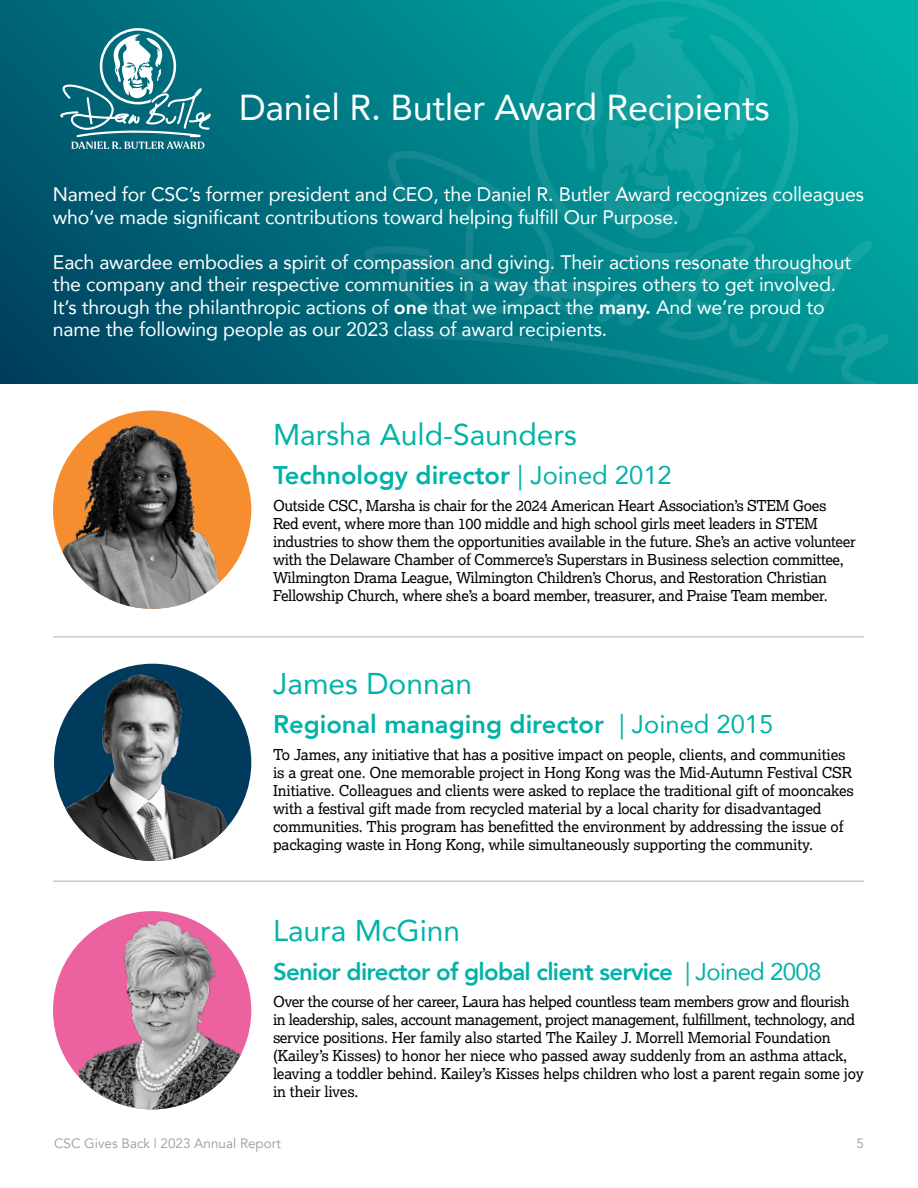
<style>
.page{position:relative;width:918px;height:1188px;background:#fff}
.page>*{position:absolute;margin:0;border:0;box-sizing:border-box;transform-origin:0 0}
.t1{font:36px "Avenir";letter-spacing:-.01em;color:#fff}
.t2{font:30px "Avenir";color:#00b3a8}
.t3{font:800 25.5px "Avenir";color:#00b3a8}
.t4{font:800 24px "Avenir";letter-spacing:-.03em;color:#00b3a8}
.t5{font:19.5px/22.5px "Avenir";letter-spacing:-.01em;color:#fff}
.t6{font:15px/18px "Lexia";letter-spacing:-.02em;color:#000}
.t7{font:13.5px "Avenir";color:#97999b}
.s1{font-weight:800}
.s2{font-weight:400}
</style>
<div class="page">
<svg style="left:0;top:0;width:918px;height:384px;background:#006879"></svg>
<hr style="left:53px;top:636px;width:811px;height:2px;background:#cacbcc">
<hr style="left:53px;top:880px;width:811px;height:2px;background:#cacbcc">
<img style="left:53px;top:411px;width:198px;height:198px;border-radius:99px">
<img style="left:54px;top:664px;width:195px;height:197px">
<div style="left:53px;top:911px;width:198px;height:198px;background:#ec619f;border-radius:50%"></div>
<img style="left:79px;top:911px;width:172px;height:198px">
<svg style="left:364px;top:15px;width:525px;height:369px;background:#02898e"></svg>
<svg style="left:519px;top:0;width:290px;height:263px;background:#079a9a"></svg>
<svg style="left:60px;top:28px;width:151px;height:121px;background:#378996"></svg>
<h1 class="t1" style="left:239px;top:79px;width:532px">Daniel R. Butler Award Recipients</h1>
<h3 class="t5" style="left:53px;top:183px;width:813px">Named for CSC’s former president and CEO, the Daniel R. Butler Award recognizes colleagues who’ve made significant contributions toward helping fulfill Our Purpose.</h3>
<p class="t5" style="left:53px;top:250px;width:800px">Each awardee embodies a spirit of compassion and giving. Their actions resonate throughout the company and their respective communities in a way that inspires others to get involved.<br>It’s through the philanthropic actions of <span class="s1">one</span> that we impact the <span class="s1">many.</span> And we’re proud to name the following people as our 2023 class of award recipients.</p>
<h2 class="t2" style="left:273px;top:410px;width:305px">Marsha Auld-Saunders</h2>
<h3 class="t3" style="left:273px;top:455px;width:400px">Technology director <span class="s2">| Joined 2012</span></h3>
<p class="t6" style="left:273px;top:496px;width:584px">Outside CSC, Marsha is chair for the 2024 American Heart Association’s STEM Goes Red event, where more than 100 middle and high school girls meet leaders in STEM industries to show them the opportunities available in the future. She’s an active volunteer with the Delaware Chamber of Commerce’s Superstars in Business selection committee, Wilmington Drama League, Wilmington Children’s Chorus, and Restoration Christian Fellowship Church, where she’s a board member, treasurer, and Praise Team member.</p>
<h2 class="t2" style="left:273px;top:659px;width:201px">James Donnan</h2>
<h3 class="t3" style="left:273px;top:705px;width:502px">Regional managing director <span class="s2">| Joined 2015</span></h3>
<p class="t6" style="left:273px;top:745px;width:582px">To James, any initiative that has a positive impact on people, clients, and communities is a great one. One memorable project in Hong Kong was the Mid-Autumn Festival CSR Initiative. Colleagues and clients were asked to replace the traditional gift of mooncakes with a festival gift made from recycled material by a local charity for disadvantaged communities. This program has benefitted the environment by addressing the issue of packaging waste in Hong Kong, while simultaneously supporting the community.</p>
<h2 class="t2" style="left:273px;top:906px;width:189px">Laura McGinn</h2>
<h3 class="t4" style="left:273px;top:953px;width:550px">Senior director of global client service <span class="s2">| Joined 2008</span></h3>
<p class="t6" style="left:273px;top:992px;width:592px">Over the course of her career, Laura has helped countless team members grow and flourish in leadership, sales, account management, project management, fulfillment, technology, and service positions. Her family also started The Kailey J. Morrell Memorial Foundation (Kailey’s Kisses) to honor her niece who passed away suddenly from an asthma attack, leaving a toddler behind. Kailey’s Kisses helps children who lost a parent regain some joy in their lives.</p>
<p class="t7" style="left:54px;top:1135px;width:228px">CSC Gives Back | 2023 Annual Report</p>
<p class="t7" style="left:856px;top:1135px;width:9px">5</p>
</div>
